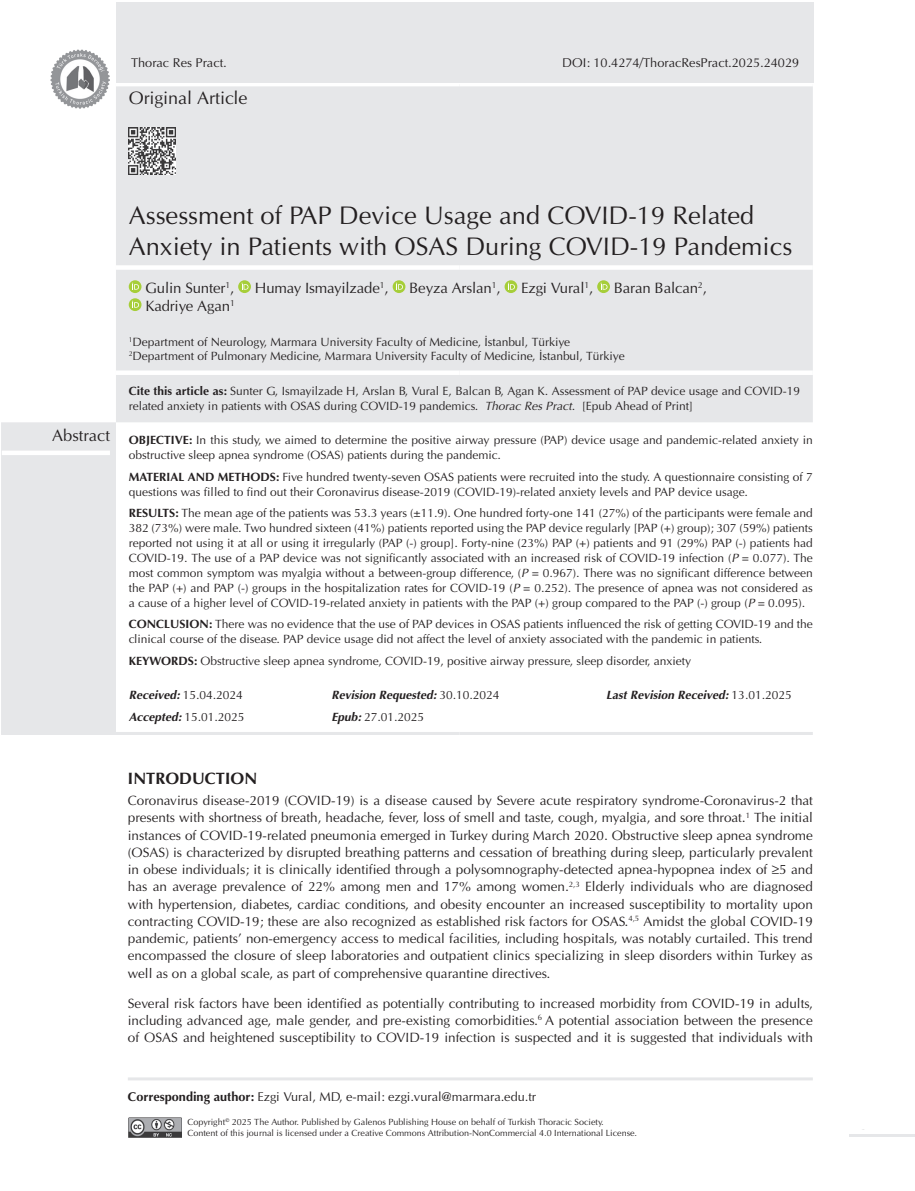
<style>
.page{position:relative;width:915px;height:1191px;background:#fff}
.page>*{position:absolute;margin:0;border:0;box-sizing:border-box;transform-origin:0 0}
.BASLIK{font:25.5px/30.6px "Optima Normal Tr";color:#231f20}
.TARZ{font:18px "Optima Normal Tr";color:#231f20}
.ANA_BASLIK{font:16.5px "Optima Bold Tr";color:#231f20}
.ABSTRACT_BASLIK{font:16.5px "Optima Normal Tr";color:#231f20}
.YAZARLAR{font:15px "Optima Normal Tr";letter-spacing:-.01em;color:#231f20}
.YAZI{font:13.5px/17.2px "Optima Normal Tr";color:#231f20;text-align:justify}
.CORRES{font:12.75px "Optima Normal Tr";color:#231f20}
.SAYFA_ARALIK{font:12.75px "Optima Normal Tr";color:#231f20}
.ÖZET{font:12px/15px "Optima Normal Tr";color:#231f20}
.CİTE_AS{font:12px/15px "Optima Normal Tr";color:#231f20}
.KURUMLAR{font:12px "Optima Normal Tr";color:#231f20}
.RECEİVE{font:italic 700 12px "Optima Tr";color:#231f20}
.RECEİVE-2{font:12px "Optima Normal Tr";color:#231f20}
.t1{font:9px/10.8px "Optima Normal Tr";color:#231f20}
.s1{font-family:"Optima Bold Tr"}
.s2{font-family:"Optima Italic Tr"}
.s3{font-family:"Optima Tr";font-weight:700;font-style:italic}
.s4{font-family:"Optima Normal Tr";font-weight:400;font-style:normal}
</style>
<div class="page">
<hr style="left:849px;top:1134px;width:65px;height:2px;background:#e6e7e9">
<img style="left:128px;top:1118px;width:54px;height:19px">
<img style="left:50px;top:49px;width:60px;height:35px">
<hr style="left:128px;top:1077px;width:684px;height:3px;background:#e6e7e9">
<svg style="left:1px;top:84px;width:811px;height:648px"></svg>
<svg style="left:116px;top:82px;width:343px;height:4px"></svg>
<svg style="left:459px;top:82px;width:353px;height:4px"></svg>
<div style="left:116px;top:265px;width:343px;height:5px;background:#fff"></div>
<div style="left:459px;top:265px;width:353px;height:5px;background:#fff"></div>
<div style="left:116px;top:370px;width:343px;height:5px;background:#fff"></div>
<div style="left:459px;top:370px;width:353px;height:5px;background:#fff"></div>
<hr style="left:1px;top:732px;width:115px;height:3px;background:#e6e7e9">
<hr style="left:116px;top:732px;width:343px;height:3px;background:#e6e7e9">
<hr style="left:459px;top:732px;width:353px;height:3px;background:#e6e7e9">
<img style="left:129px;top:128px;width:47px;height:46px">
<div style="left:129px;top:280px;width:12px;height:13px;background:#a6ce39;border-radius:50%"></div>
<svg style="left:132px;top:283px;width:7px;height:7px"></svg>
<svg style="left:238px;top:280px;width:13px;height:13px"></svg>
<svg style="left:241px;top:283px;width:7px;height:7px"></svg>
<svg style="left:392px;top:280px;width:13px;height:13px"></svg>
<svg style="left:396px;top:283px;width:7px;height:7px"></svg>
<svg style="left:504px;top:280px;width:13px;height:13px"></svg>
<svg style="left:508px;top:283px;width:6px;height:7px"></svg>
<svg style="left:597px;top:280px;width:12px;height:13px"></svg>
<svg style="left:600px;top:283px;width:7px;height:7px"></svg>
<div style="left:129px;top:298px;width:12px;height:13px;background:#a6ce39;border-radius:50%"></div>
<svg style="left:132px;top:301px;width:7px;height:7px"></svg>
<div style="left:2px;top:450px;width:108px;height:5px;background:#fff"></div>
<div style="left:116px;top:2px;width:697px;height:80px;background:#e6e7e9"></div>
<p class="SAYFA_ARALIK" style="left:131px;top:55px;width:97px">Thorac Res Pract.</p>
<p class="SAYFA_ARALIK" style="left:562px;top:55px;width:238px">DOI: 10.4274/ThoracResPract.2025.24029</p>
<p class="TARZ" style="left:129px;top:87px;width:120px">Original Article</p>
<p class="ABSTRACT_BASLIK" style="left:52px;top:425px;width:59px">Abstract</p>
<p class="BASLIK" style="left:129px;top:200px;width:665px">Assessment of PAP Device Usage and COVID-19 Related<br>Anxiety in Patients with OSAS During COVID-19 Pandemics</p>
<p class="YAZARLAR" style="left:145px;top:279px;width:90px">Gulin Sunter<sup>1</sup>,</p>
<p class="YAZARLAR" style="left:255px;top:279px;width:135px">Humay Ismayilzade<sup>1</sup>,</p>
<p class="YAZARLAR" style="left:409px;top:279px;width:93px">Beyza Arslan<sup>1</sup>,</p>
<p class="YAZARLAR" style="left:521px;top:279px;width:74px">Ezgi Vural<sup>1</sup>,</p>
<p class="YAZARLAR" style="left:613px;top:279px;width:94px">Baran Balcan<sup>2</sup>,</p>
<p class="YAZARLAR" style="left:145px;top:297px;width:91px">Kadriye Agan<sup>1</sup></p>
<p class="KURUMLAR" style="left:129px;top:334px;width:443px"><sup>1</sup>Department of Neurology, Marmara University Faculty of Medicine, İstanbul, Türkiye</p>
<p class="KURUMLAR" style="left:129px;top:349px;width:497px"><sup>2</sup>Department of Pulmonary Medicine, Marmara University Faculty of Medicine, İstanbul, Türkiye</p>
<p class="CİTE_AS" style="left:129px;top:383px;width:672px"><span class="s1">Cite this article as:</span> Sunter G, Ismayilzade H, Arslan B, Vural E, Balcan B, Agan K. Assessment of PAP device usage and COVID-19 related anxiety in patients with OSAS during COVID-19 pandemics. <span class="s2">Thorac Res Pract</span>. [Epub Ahead of Print]</p>
<p class="ÖZET" style="left:129px;top:432px;width:685px"><span class="s1">OBJECTIVE:</span> In this study, we aimed to determine the positive airway pressure (PAP) device usage and pandemic-related anxiety in obstructive sleep apnea syndrome (OSAS) patients during the pandemic.</p>
<p class="ÖZET" style="left:129px;top:469px;width:685px"><span class="s1">MATERIAL AND METHODS:</span> Five hundred twenty-seven OSAS patients were recruited into the study. A questionnaire consisting of 7 questions was filled to find out their Coronavirus disease-2019 (COVID-19)-related anxiety levels and PAP device usage.</p>
<p class="ÖZET" style="left:129px;top:505px;width:685px;text-align:justify"><span class="s1">RESULTS:</span> The mean age of the patients was 53.3 years (±11.9). One hundred forty-one 141 (27%) of the participants were female and 382 (73%) were male. Two hundred sixteen (41%) patients reported using the PAP device regularly [PAP (+) group); 307 (59%) patients reported not using it at all or using it irregularly (PAP (-) group]. Forty-nine (23%) PAP (+) patients and 91 (29%) PAP (-) patients had COVID-19. The use of a PAP device was not significantly associated with an increased risk of COVID-19 infection (<span class="s2">P</span> = 0.077). The most common symptom was myalgia without a between-group difference, (<span class="s2">P</span> = 0.967). There was no significant difference between the PAP (+) and PAP (-) groups in the hospitalization rates for COVID-19 (<span class="s2">P</span> = 0.252). The presence of apnea was not considered as a cause of a higher level of COVID-19-related anxiety in patients with the PAP (+) group compared to the PAP (-) group (<span class="s2">P</span> = 0.095).</p>
<p class="ÖZET" style="left:129px;top:617px;width:685px"><span class="s1">CONCLUSION:</span> There was no evidence that the use of PAP devices in OSAS patients influenced the risk of getting COVID-19 and the clinical course of the disease. PAP device usage did not affect the level of anxiety associated with the pandemic in patients.</p>
<p class="ÖZET" style="left:129px;top:653px;width:564px"><span class="s1">KEYWORDS:</span> Obstructive sleep apnea syndrome, COVID-19, positive airway pressure, sleep disorder, anxiety</p>
<p class="RECEİVE-2" style="left:129px;top:688px;width:116px"><span class="s3">Received:</span> 15.04.2024</p>
<p class="RECEİVE" style="left:331px;top:688px;width:170px">Revision Requested: <span class="s4">30.10.2024</span></p>
<p class="RECEİVE" style="left:606px;top:688px;width:187px">Last Revision Received: <span class="s4">13.01.2025</span></p>
<p class="RECEİVE-2" style="left:129px;top:709px;width:117px"><span class="s3">Accepted:</span> 15.01.2025</p>
<p class="RECEİVE-2" style="left:331px;top:709px;width:94px"><span class="s3">Epub:</span> 27.01.2025</p>
<p class="ANA_BASLIK" style="left:128px;top:767px;width:131px">INTRODUCTION</p>
<p class="YAZI" style="left:128px;top:792px;width:686px">Coronavirus disease-2019 (COVID-19) is a disease caused by Severe acute respiratory syndrome-Coronavirus-2 that presents with shortness of breath, headache, fever, loss of smell and taste, cough, myalgia, and sore throat.<sup>1</sup> The initial instances of COVID-19-related pneumonia emerged in Turkey during March 2020. Obstructive sleep apnea syndrome (OSAS) is characterized by disrupted breathing patterns and cessation of breathing during sleep, particularly prevalent in obese individuals; it is clinically identified through a polysomnography-detected apnea-hypopnea index of ≥5 and has an average prevalence of 22% among men and 17% among women.<sup>2,3</sup> Elderly individuals who are diagnosed with hypertension, diabetes, cardiac conditions, and obesity encounter an increased susceptibility to mortality upon contracting COVID-19; these are also recognized as established risk factors for OSAS.<sup>4,5</sup> Amidst the global COVID-19 pandemic, patients’ non-emergency access to medical facilities, including hospitals, was notably curtailed. This trend encompassed the closure of sleep laboratories and outpatient clinics specializing in sleep disorders within Turkey as well as on a global scale, as part of comprehensive quarantine directives.</p>
<p class="YAZI" style="left:128px;top:994px;width:686px">Several risk factors have been identified as potentially contributing to increased morbidity from COVID-19 in adults, including advanced age, male gender, and pre-existing comorbidities.<sup>6</sup> A potential association between the presence of OSAS and heightened susceptibility to COVID-19 infection is suspected and it is suggested that individuals with</p>
<p class="CORRES" style="left:128px;top:1089px;width:409px"><span class="s1">Corresponding author:</span> Ezgi Vural, MD, e-mail: ezgi.vural@marmara.edu.tr</p>
<p class="t1" style="left:187px;top:1116px;width:451px">Copyright<sup>©</sup> 2025 The Author. Published by Galenos Publishing House on behalf of Turkish Thoracic Society.<br>Content of this journal is licensed under a Creative Commons Attribution-NonCommercial 4.0 International License.</p>
</div>
